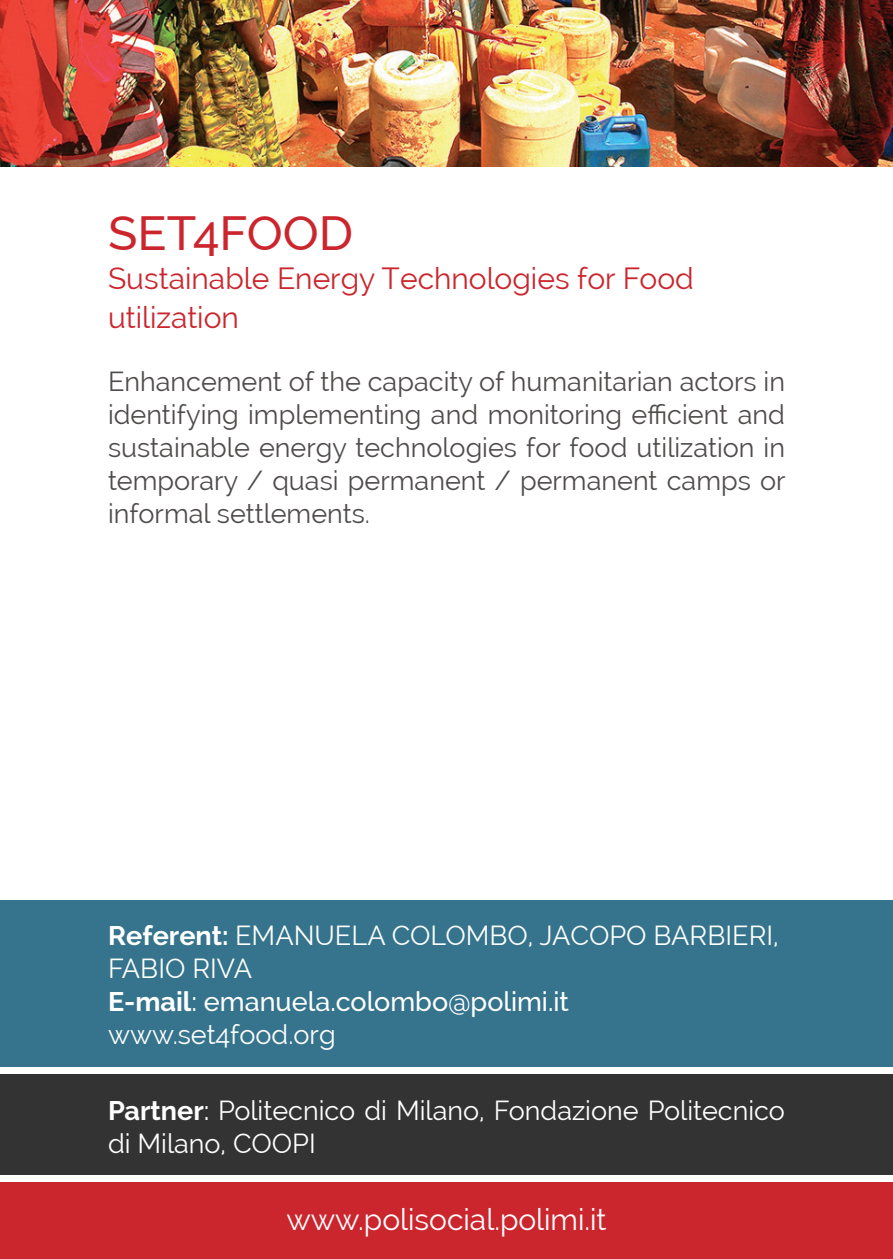
<style>
.page{position:relative;width:893px;height:1259px;background:#fff}
.page>*{position:absolute;margin:0;border:0;box-sizing:border-box;transform-origin:0 0}
.t1{font:500 48px "Raleway";color:#cb262d}
.t2{font:30px/39px "Raleway";color:#cb262d}
.t3{font:30px "Raleway";color:#fff}
.t4{font:27px/33px "Raleway";color:#504c4c;text-align:justify}
.t5{font:27px/33px "Raleway";color:#fff}
.s1{font-weight:700}
.s2{font-weight:500}
</style>
<div class="page">
<img style="left:0;top:0;width:893px;height:167px">
<div style="left:0;top:1182px;width:893px;height:77px;background:#cb262d"></div>
<div style="left:0;top:900px;width:893px;height:167px;background:#35748c"></div>
<div style="left:0;top:1074px;width:893px;height:100px;background:#323332"></div>
<h1 class="t1" style="left:108px;top:206px;width:247px">SET4FOOD</h1>
<p class="t2" style="left:108px;top:259px;width:587px">Sustainable Energy Technologies for Food utilization</p>
<p class="t4" style="left:108px;top:365px;width:679px">Enhancement of the capacity of humanitarian actors in identifying implementing and monitoring efficient and sustainable energy technologies for food utilization in temporary / quasi permanent / permanent camps or informal settlements.</p>
<p class="t5" style="left:108px;top:919px;width:672px"><span class="s1">Referent:</span> EMANUELA COLOMBO, JACOPO BARBIERI,<br>FABIO RIVA<br><span class="s1">E-mail</span><span class="s2">: emanuela.colombo@polimi.it </span>www.set4food.org</p>
<p class="t5" style="left:108px;top:1094px;width:678px"><span class="s1">Partner</span><span class="s2">:</span> Politecnico di Milano, Fondazione Politecnico di Milano, COOPI</p>
<p class="t3" style="left:286px;top:1202px;width:322px">www.polisocial.polimi.it</p>
</div>
